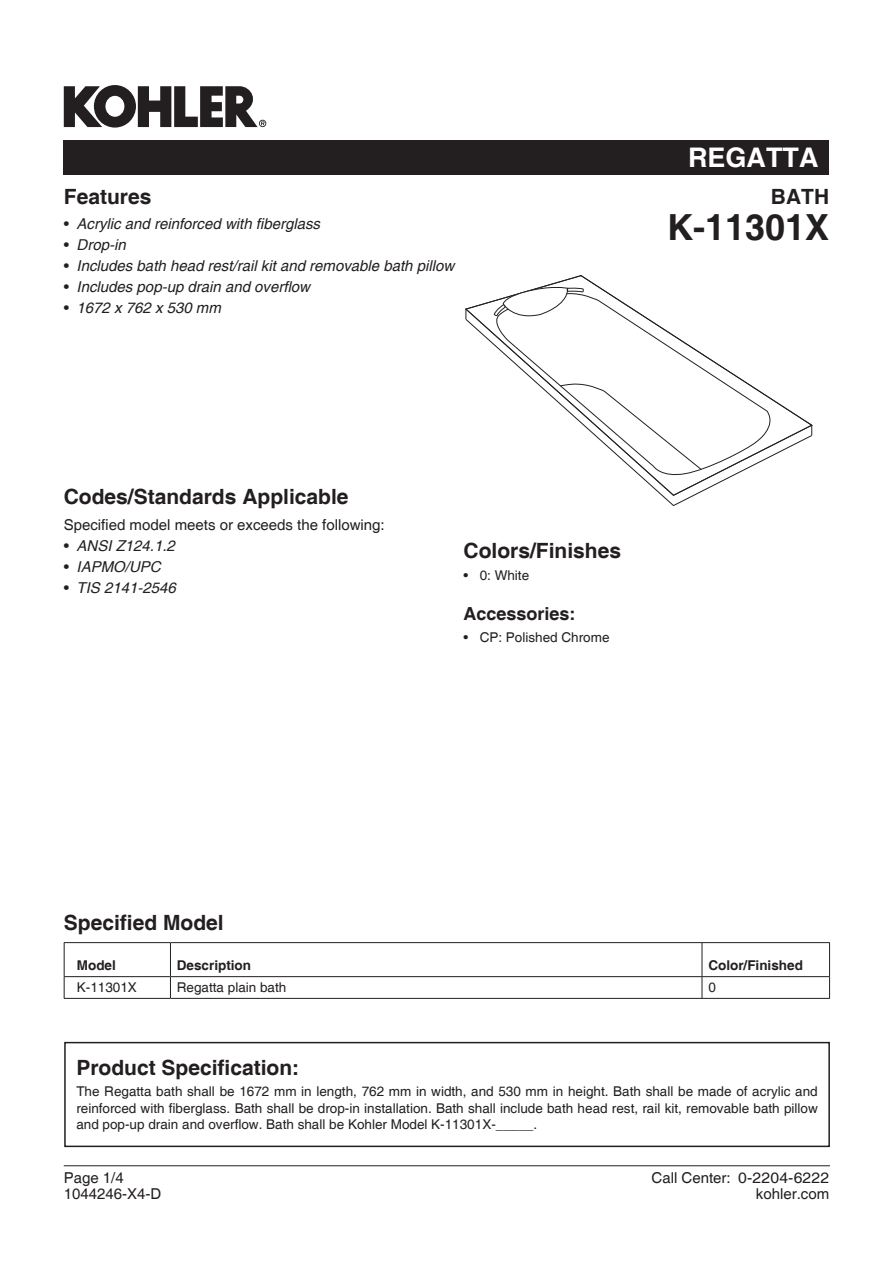
<style>
.page{position:relative;width:893px;height:1263px;background:#fff}
.page>*{position:absolute;margin:0;border:0;box-sizing:border-box;transform-origin:0 0}
._1{font:700 36px "Helvetica";color:#231f20}
.t1{font:700 27px "Helvetica";color:#fff}
._2{font:700 21px "Helvetica";color:#231f20}
.hevel10{font:700 21px "Helvetica";color:#231f20}
._1-2{font:700 21px "Helvetica";color:#231f20}
._2-2{font:700 18px "Helvetica";color:#231f20}
.hevel10-2{font:italic 15px "Helvetica";color:#231f20}
.hevel10-3{font:15px "Helvetica";color:#231f20}
.hevel10-4{font:13.5px/16.5px "Helvetica";color:#231f20;text-align:justify}
.t2{font:700 13.5px "Helvetica";color:#231f20}
.s1{font-style:normal}
</style>
<div class="page">
<hr style="left:64px;top:1165px;width:766px;height:1px;background:#231f20">
<div style="left:64px;top:140px;width:765px;height:34px;background:#231f20"></div>
<div style="left:64px;top:1042px;width:766px;height:105px;border:2px solid #231f20"></div>
<svg style="left:64px;top:977px;width:1px;height:21px"></svg>
<svg style="left:170px;top:977px;width:1px;height:21px"></svg>
<svg style="left:702px;top:977px;width:1px;height:21px"></svg>
<svg style="left:829px;top:977px;width:1px;height:21px"></svg>
<hr style="left:64px;top:998px;width:106px;height:1px;background:#231f20">
<hr style="left:170px;top:998px;width:532px;height:1px;background:#231f20">
<hr style="left:702px;top:998px;width:128px;height:1px;background:#231f20">
<hr style="left:64px;top:942px;width:106px;height:1px;background:#231f20">
<hr style="left:64px;top:943px;width:1px;height:33px;background:#231f20">
<hr style="left:170px;top:942px;width:532px;height:1px;background:#231f20">
<hr style="left:170px;top:943px;width:1px;height:33px;background:#231f20">
<hr style="left:702px;top:942px;width:128px;height:1px;background:#231f20">
<hr style="left:702px;top:943px;width:1px;height:33px;background:#231f20">
<hr style="left:829px;top:943px;width:1px;height:33px;background:#231f20">
<hr style="left:64px;top:976px;width:106px;height:1px;background:#231f20">
<hr style="left:170px;top:976px;width:532px;height:1px;background:#231f20">
<hr style="left:702px;top:976px;width:128px;height:1px;background:#231f20">
<svg style="left:64px;top:85px;width:202px;height:43px"></svg>
<svg style="left:465px;top:318px;width:348px;height:188px"></svg>
<svg style="left:491px;top:293px;width:286px;height:185px"></svg>
<svg style="left:560px;top:383px;width:142px;height:87px"></svg>
<svg style="left:493px;top:275px;width:91px;height:45px"></svg>
<p class="_2" style="left:64px;top:184px;width:89px">Features</p>
<p class="hevel10-2" style="left:64px;top:215px;width:258px"><span class="s1">•</span> Acrylic and reinforced with fiberglass</p>
<p class="hevel10-2" style="left:64px;top:236px;width:63px"><span class="s1">•</span> Drop-in</p>
<p class="hevel10-2" style="left:64px;top:257px;width:392px"><span class="s1">•</span> Includes bath head rest/rail kit and removable bath pillow</p>
<p class="hevel10-2" style="left:64px;top:278px;width:248px"><span class="s1">•</span> Includes pop-up drain and overflow</p>
<p class="hevel10-2" style="left:64px;top:299px;width:158px"><span class="s1">•</span> 1672 x 762 x 530 mm</p>
<p class="t1" style="left:688px;top:141px;width:132px">REGATTA</p>
<p class="_1-2" style="left:771px;top:184px;width:60px">BATH</p>
<p class="_1" style="left:667px;top:205px;width:164px">K-11301X</p>
<p class="_2" style="left:64px;top:484px;width:286px">Codes/Standards Applicable</p>
<p class="hevel10-3" style="left:64px;top:516px;width:322px">Specified model meets or exceeds the following:</p>
<p class="hevel10-2" style="left:64px;top:537px;width:113px"><span class="s1">•</span> ANSI Z124.1.2</p>
<p class="hevel10-2" style="left:64px;top:558px;width:98px"><span class="s1">•</span> IAPMO/UPC</p>
<p class="hevel10-2" style="left:64px;top:579px;width:113px"><span class="s1">•</span> TIS 2141-2546</p>
<p class="hevel10" style="left:463px;top:538px;width:159px">Colors/Finishes</p>
<p class="hevel10-4" style="left:463px;top:568px;width:67px">• 0: White</p>
<p class="_2-2" style="left:463px;top:602px;width:114px">Accessories:</p>
<p class="hevel10-4" style="left:463px;top:629px;width:147px">• CP: Polished Chrome</p>
<p class="_2" style="left:64px;top:910px;width:161px">Specified Model</p>
<p class="t2" style="left:77px;top:957px;width:41px">Model</p>
<p class="t2" style="left:177px;top:957px;width:76px">Description</p>
<p class="t2" style="left:708px;top:957px;width:96px">Color/Finished</p>
<p class="hevel10-4" style="left:77px;top:980px;width:62px">K-11301X</p>
<p class="hevel10-4" style="left:177px;top:980px;width:111px">Regatta plain bath</p>
<p class="hevel10-4" style="left:708px;top:980px;width:9px">0</p>
<p class="_2" style="left:76px;top:1055px;width:224px">Product Specification:</p>
<p class="hevel10-4" style="left:76px;top:1083px;width:743px">The Regatta bath shall be 1672 mm in length, 762 mm in width, and 530 mm in height. Bath shall be made of acrylic and reinforced with fiberglass. Bath shall be drop-in installation. Bath shall include bath head rest, rail kit, removable bath pillow and pop-up drain and overflow. Bath shall be Kohler Model K-11301X-_____.</p>
<p class="hevel10-3" style="left:64px;top:1169px;width:62px">Page 1/4</p>
<p class="hevel10-3" style="left:64px;top:1185px;width:99px">1044246-X4-D</p>
<p class="hevel10-3" style="left:652px;top:1169px;width:179px">Call Center: 0-2204-6222</p>
<p class="hevel10-3" style="left:756px;top:1185px;width:75px">kohler.com</p>
</div>
